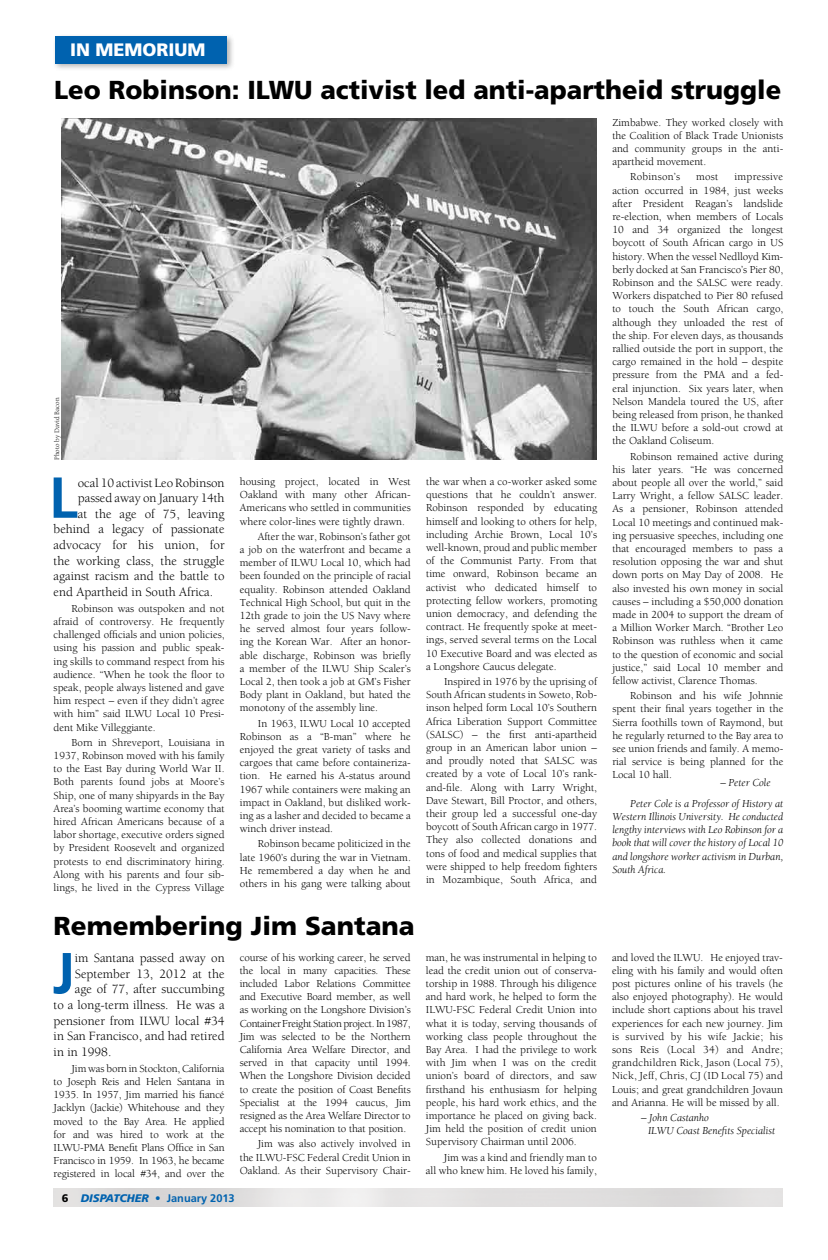
<style>
.page{position:relative;width:828px;height:1260px;background:#fff}
.page>*{position:absolute;margin:0;border:0;box-sizing:border-box;transform-origin:0 0}
.t1{font:700 57.7px "Frutiger";color:#0062af}
.t2{font:900 26px "Frutiger";color:#000}
.t3{font:900 18px "Frutiger";color:#fff}
.t4{font:13px "Berkeley";color:#000}
.t5{font:11px/13.2px "Berkeley";color:#000;text-align:justify}
.t6{font:italic 11px/13.2px "Berkeley";color:#000}
.t7{font:700 11px "Frutiger";color:#0062af}
.t8{font:11px "Berkeley";letter-spacing:.02em;color:#000}
.t9{font:7px "Berkeley";color:#000}
.s1{font-weight:900;color:#000}
.s2{font-weight:900;font-style:italic}
</style>
<div class="page">
<div style="left:52px;top:33px;width:183px;height:38px;background:#000;opacity:.3"></div>
<div style="left:55px;top:36px;width:172px;height:27px;background:#0062af"></div>
<img style="left:62px;top:118px;width:534px;height:342px">
<h3 class="t3" style="left:70px;top:39px;width:85px">in memoriu</h3>
<h3 class="t3" style="left:188px;top:39px;width:19px">m</h3>
<h2 class="t2" style="left:54px;top:74px;width:729px">Leo Robinson: ILWU activist led anti-apartheid struggle</h2>
<p class="t9" style="left:53px;top:460px;width:64px;rotate:-90deg">Photo by David Bacon</p>
<h1 class="t1" style="left:49px;top:464px;width:30px">L</h1>
<p class="t4" style="left:78px;top:476px;width:148px">ocal 10 activist Leo Robinson</p>
<p class="t4" style="left:78px;top:491px;width:148px">passed away on January 14th</p>
<p class="t4" style="left:78px;top:507px;width:148px">at the age of 75, leaving</p>
<p class="t4" style="left:54px;top:522px;width:172px">behind a legacy of passionate</p>
<p class="t4" style="left:54px;top:538px;width:173px">advocacy for his union, for</p>
<p class="t4" style="left:54px;top:554px;width:173px">the working class, the struggle</p>
<p class="t4" style="left:54px;top:569px;width:172px">against racism and the battle to</p>
<p class="t4" style="left:54px;top:585px;width:161px">end Apartheid in South Africa.</p>
<p class="t5" style="left:54px;top:602px;width:173px;text-indent:18px">Robinson was outspoken and not afraid of controversy. He frequently challenged officials and union policies, using his passion and public speak&shy;ing skills to command respect from his audience. “When he took the floor to speak, people always listened and gave him respect – even if they didn’t agree with him” said ILWU Local 10 Presi&shy;dent Mike Villeggiante.</p>
<p class="t5" style="left:54px;top:736px;width:173px;text-indent:18px">Born in Shreveport, Louisiana in 1937, Robinson moved with his family to the East Bay during World War II.<br>Both parents found jobs at Moore’s Ship, one of many shipyards in the Bay Area’s booming wartime economy that hired African Americans because of a labor shortage, executive orders signed by President Roosevelt and organized protests to end discriminatory hiring.<br>Along with his parents and four sib&shy;lings, he lived in the Cypress Village</p>
<p class="t5" style="left:240px;top:475px;width:172px">housing project, located in West Oakland with many other African-Americans who settled in communities where color-lines were tightly drawn.</p>
<p class="t5" style="left:240px;top:530px;width:173px;text-indent:18px">After the war, Robinson’s father got a job on the waterfront and became a member of ILWU Local 10, which had been founded on the principle of racial equality. Robinson attended Oakland Technical High School, but quit in the 12th grade to join the US Navy where he served almost four years follow&shy;ing the Korean War. After an honor&shy;able discharge, Robinson was briefly a member of the ILWU Ship Scaler’s Local 2, then took a job at GM’s Fisher Body plant in Oakland, but hated the monotony of the assembly line.</p>
<p class="t5" style="left:240px;top:717px;width:173px;text-indent:18px">In 1963, ILWU Local 10 accepted Robinson as a “B-man” where he enjoyed the great variety of tasks and cargoes that came before containeriza&shy;tion. He earned his A-status around 1967 while containers were making an impact in Oakland, but disliked work&shy;ing as a lasher and decided to became a winch driver instead.</p>
<p class="t5" style="left:240px;top:838px;width:173px;text-indent:18px">Robinson became politicized in the late 1960’s during the war in Vietnam.<br>He remembered a day when he and others in his gang were talking about</p>
<h2 class="t2" style="left:54px;top:911px;width:363px">Remembering Jim Santana</h2>
<h1 class="t1" style="left:52px;top:939px;width:24px">J</h1>
<p class="t4" style="left:75px;top:951px;width:151px">im Santana passed away on</p>
<p class="t4" style="left:75px;top:967px;width:151px">September 13, 2012 at the</p>
<p class="t4" style="left:75px;top:982px;width:151px">age of 77, after succumbing</p>
<p class="t4" style="left:54px;top:998px;width:172px">to a long-term illness. He was a</p>
<p class="t4" style="left:54px;top:1014px;width:173px">pensioner from ILWU local #34</p>
<p class="t4" style="left:54px;top:1029px;width:173px">in San Francisco, and had retired</p>
<p class="t4" style="left:54px;top:1045px;width:59px">in in 1998.</p>
<p class="t5" style="left:54px;top:1062px;width:173px;text-indent:18px">Jim was born in Stockton, California to Joseph Reis and Helen Santana in 1935. In 1957, Jim married his fiancé Jacklyn (Jackie) Whitehouse and they moved to the Bay Area. He applied for and was hired to work at the ILWU-PMA Benefit Plans Office in San Francisco in 1959. In 1963, he became registered in local #34, and over the</p>
<p class="t5" style="left:240px;top:951px;width:173px">course of his working career, he served the local in many capacities. These included Labor Relations Committee and Executive Board member, as well as working on the Longshore Division’s Container Freight Station project. In 1987, Jim was selected to be the Northern California Area Welfare Director, and served in that capacity until 1994.<br>When the Longshore Division decided to create the position of Coast Benefits Specialist at the 1994 caucus, Jim resigned as the Area Welfare Director to accept his nomination to that position.</p>
<p class="t5" style="left:240px;top:1138px;width:173px;text-indent:18px">Jim was also actively involved in the ILWU-FSC Federal Credit Union in Oakland. As their Supervisory Chair-</p>
<p class="t7" style="left:62px;top:1192px;width:174px"><span class="s1">6</span> <span class="s2">DISPATCHER</span> • January 2013</p>
<p class="t5" style="left:426px;top:475px;width:173px">the war when a co-worker asked some questions that he couldn’t answer.<br>Robinson responded by educating himself and looking to others for help, including Archie Brown, Local 10’s well-known, proud and public member of the Communist Party. From that time onward, Robinson became an activist who dedicated himself to protecting fellow workers, promoting union democracy, and defending the contract. He frequently spoke at meet&shy;ings, served several terms on the Local 10 Executive Board and was elected as a Longshore Caucus delegate.</p>
<p class="t5" style="left:426px;top:675px;width:173px;text-indent:18px">Inspired in 1976 by the uprising of South African students in Soweto, Rob&shy;inson helped form Local 10’s Southern Africa Liberation Support Committee (SALSC) – the first anti-apartheid group in an American labor union – and proudly noted that SALSC was created by a vote of Local 10’s rank&shy;and-file. Along with Larry Wright, Dave Stewart, Bill Proctor, and others, their group led a successful one-day boycott of South African cargo in 1977.<br>They also collected donations and tons of food and medical supplies that were shipped to help freedom fighters in Mozambique, South Africa, and</p>
<p class="t5" style="left:426px;top:951px;width:173px">man, he was instrumental in helping to lead the credit union out of conserva&shy;torship in 1988. Through his diligence and hard work, he helped to form the ILWU-FSC Federal Credit Union into what it is today, serving thousands of working class people throughout the Bay Area. I had the privilege to work with Jim when I was on the credit union’s board of directors, and saw firsthand his enthusiasm for helping people, his hard work ethics, and the importance he placed on giving back.<br>Jim held the position of credit union Supervisory Chairman until 2006.</p>
<p class="t5" style="left:426px;top:1151px;width:173px;text-align:right">Jim was a kind and friendly man to<br>all who knew him. He loved his family,</p>
<p class="t5" style="left:612px;top:116px;width:173px">Zimbabwe. They worked closely with the Coalition of Black Trade Unionists and community groups in the anti&shy;apartheid movement.</p>
<p class="t8" style="left:630px;top:171px;width:51px">Robinson’s</p>
<p class="t5" style="left:696px;top:171px;width:24px">most</p>
<p class="t5" style="left:612px;top:171px;width:173px;text-indent:122px">impressive action occurred in 1984, just weeks after President Reagan’s landslide re-election, when members of Locals 10 and 34 organized the longest boycott of South African cargo in US history. When the vessel Nedlloyd Kim&shy;berly docked at San Francisco’s Pier 80, Robinson and the SALSC were ready.<br>Workers dispatched to Pier 80 refused to touch the South African cargo, although they unloaded the rest of the ship. For eleven days, as thousands rallied outside the port in support, the cargo remained in the hold – despite pressure from the PMA and a fed&shy;eral injunction. Six years later, when Nelson Mandela toured the US, after being released from prison, he thanked the ILWU before a sold-out crowd at the Oakland Coliseum.</p>
<p class="t5" style="left:612px;top:450px;width:173px;text-indent:18px">Robinson remained active during his later years. “He was concerned about people all over the world,” said Larry Wright, a fellow SALSC leader.<br>As a pensioner, Robinson attended Local 10 meetings and continued mak&shy;ing persuasive speeches, including one that encouraged members to pass a resolution opposing the war and shut down ports on May Day of 2008. He also invested his own money in social causes – including a $50,000 donation made in 2004 to support the dream of a Million Worker March. “Brother Leo Robinson was ruthless when it came to the question of economic and social justice,” said Local 10 member and fellow activist, Clarence Thomas.</p>
<p class="t5" style="left:612px;top:689px;width:173px;text-indent:18px">Robinson and his wife Johnnie spent their final years together in the Sierra foothills town of Raymond, but he regularly returned to the Bay area to see union friends and family. A memo&shy;rial service is being planned for the Local 10 hall.</p>
<p class="t6" style="left:630px;top:772px;width:154px;line-height:21.2px;text-indent:90px">– Peter Cole<br>Peter Cole is a Professor of History at</p>
<p class="t6" style="left:612px;top:810px;width:173px;text-align:justify">Western Illinois University. He conducted lengthy interviews with Leo Robinson for a book that will cover the history of Local 10 and longshore worker activism in Durban, South Africa.</p>
<p class="t5" style="left:612px;top:951px;width:173px">and loved the ILWU. He enjoyed trav&shy;eling with his family and would often post pictures online of his travels (he also enjoyed photography). He would include short captions about his travel experiences for each new journey. Jim is survived by his wife Jackie; his sons Reis (Local 34) and Andre; grandchildren Rick, Jason (Local 75), Nick, Jeff, Chris, CJ (ID Local 75) and Louis; and great grandchildren Jovaun and Arianna. He will be missed by all.</p>
<p class="t6" style="left:648px;top:1111px;width:129px;text-indent:-7px">– John Castanho<br>ILWU Coast Benefits Specialist</p>
</div>
